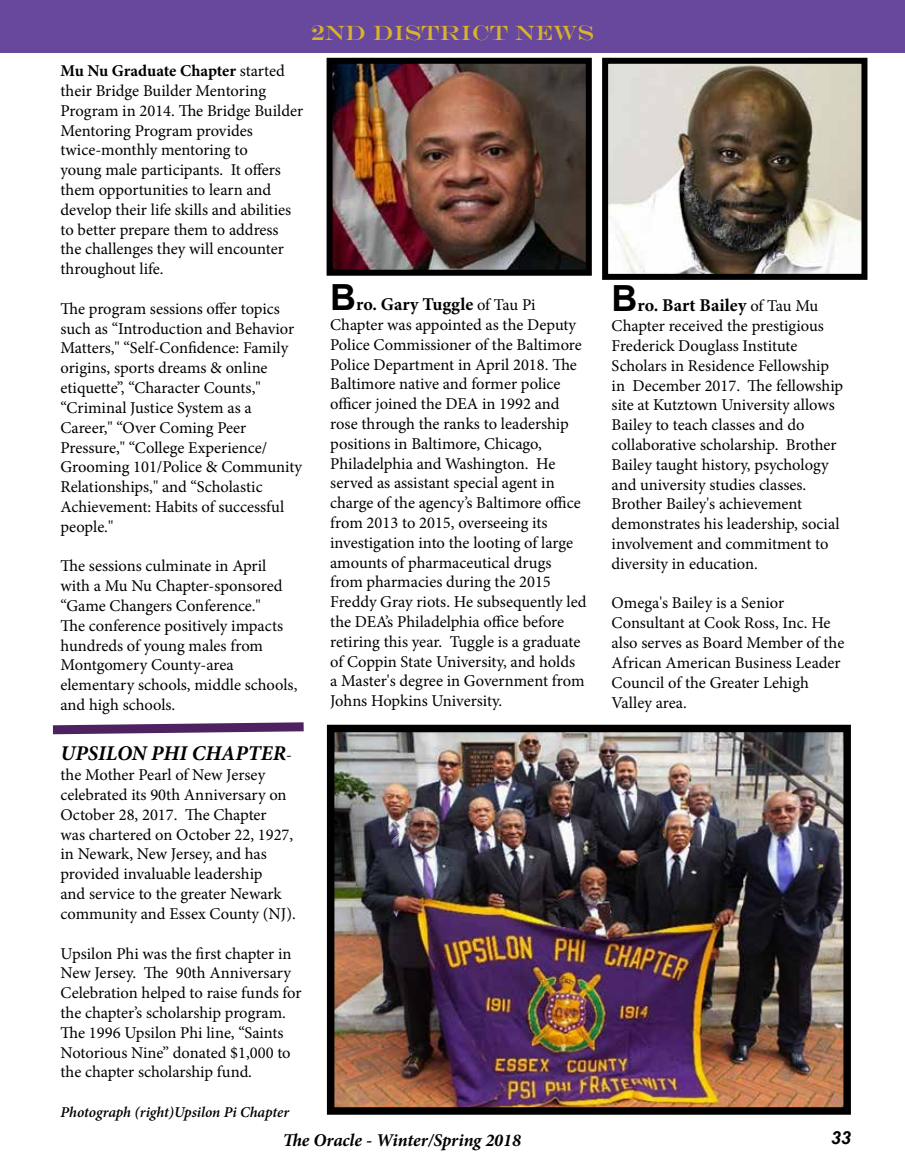
<style>
.page{position:relative;width:905px;height:1175px;background:#fff}
.page>*{position:absolute;margin:0;border:0;box-sizing:border-box;transform-origin:0 0}
.t1{font:italic 700 21px "Minion Pro";color:#000}
.t2{font:21px "Engravers";color:#d9b428}
.t3{font:700 18px "Minion Pro";color:#000}
.t4{font:italic 700 18px "Minion Pro";letter-spacing:-.005em;color:#000}
.t5{font:italic 700 18px "Arial";color:#000}
.t6{font:16.5px/19.8px "Minion Pro";color:#000}
.t7{font:italic 600 15px "Minion Pro";letter-spacing:-.005em;color:#000}
.s1{font-weight:700}
.s2{font-weight:400;font-style:normal;font-size:16.5px}
.s3{font-family:"Arial";font-size:36px}
.s4{font-weight:400;font-size:16.5px}
</style>
<div class="page">
<div style="left:0;top:0;width:904px;height:52px;background:#67489d"></div>
<img style="left:336px;top:733px;width:505px;height:372px">
<div style="left:327px;top:724px;width:523px;height:390px;border:8px solid #000"></div>
<img style="left:333px;top:65px;width:252px;height:204px">
<div style="left:326px;top:58px;width:266px;height:218px;border:6px solid #000"></div>
<svg style="left:52px;top:722px;width:252px;height:13px"></svg>
<img style="left:609px;top:65px;width:251px;height:208px">
<div style="left:602px;top:58px;width:265px;height:222px;border:6px solid #000"></div>
<p class="t2" style="left:311px;top:21px;width:284px">2nd DISTRICT NEWS</p>
<p class="t6" style="left:60px;top:61px;width:244px"><span class="s1">Mu Nu Graduate Chapter</span> started their Bridge Builder Mentoring<br>Program in 2014. The Bridge Builder<br>Mentoring Program provides twice-monthly mentoring to<br>young male participants. It offers them opportunities to learn and develop their life skills and abilities to better prepare them to address the challenges they will encounter throughout life.</p>
<p class="t6" style="left:60px;top:299px;width:243px">The program sessions offer topics such as “Introduction and Behavior<br>Matters," “Self-Confidence: Family origins, sports dreams &amp; online etiquette”, “Character Counts," “Criminal Justice System as a<br>Career," “Over Coming Peer<br>Pressure," “College Experience/<br>Grooming 101/Police &amp; Community<br>Relationships," and “Scholastic<br>Achievement: Habits of successful people."</p>
<p class="t6" style="left:60px;top:556px;width:238px">The sessions culminate in April with a Mu Nu Chapter-sponsored “Game Changers Conference."<br>The conference positively impacts hundreds of young males from<br>Montgomery County-area elementary schools, middle schools, and high schools.</p>
<p class="t1" style="left:60px;top:738px;width:233px">UPSILON PHI CHAPTER<span class="s2">-</span></p>
<p class="t6" style="left:60px;top:765px;width:237px">the Mother Pearl of New Jersey celebrated its 90th Anniversary on<br>October 28, 2017. The Chapter<br>was chartered on October 22, 1927, in Newark, New Jersey, and has provided invaluable leadership<br>and service to the greater Newark community and Essex County (NJ).</p>
<p class="t6" style="left:60px;top:943px;width:242px">Upsilon Phi was the first chapter in New Jersey. The 90th Anniversary Celebration helped to raise funds for the chapter’s scholarship program.<br>The 1996 Upsilon Phi line, “Saints Notorious Nine” donated $1,000 to the chapter scholarship fund.</p>
<p class="t7" style="left:60px;top:1101px;width:230px">Photograph (right)Upsilon Pi Chapter</p>
<p class="t3" style="left:330px;top:292px;width:207px"><span class="s3">B</span>ro. Gary Tuggle <span class="s4">of Tau Pi</span></p>
<p class="t6" style="left:330px;top:315px;width:258px">Chapter was appointed as the Deputy Police Commissioner of the Baltimore Police Department in April 2018. The Baltimore native and former police officer joined the DEA in 1992 and rose through the ranks to leadership positions in Baltimore, Chicago, Philadelphia and Washington. He served as assistant special agent in charge of the agency’s Baltimore office from 2013 to 2015, overseeing its investigation into the looting of large amounts of pharmaceutical drugs from pharmacies during the 2015<br>Freddy Gray riots. He subsequently led the DEA’s Philadelphia office before retiring this year. Tuggle is a graduate of Coppin State University, and holds<br>a Master's degree in Government from Johns Hopkins University.</p>
<p class="t3" style="left:611px;top:293px;width:208px"><span class="s3">B</span>ro. Bart Bailey <span class="s4">of Tau Mu</span></p>
<p class="t6" style="left:611px;top:316px;width:233px">Chapter received the prestigious<br>Frederick Douglass Institute<br>Scholars in Residence Fellowship in December 2017. The fellowship site at Kutztown University allows<br>Bailey to teach classes and do collaborative scholarship. Brother<br>Bailey taught history, psychology and university studies classes.<br>Brother Bailey's achievement demonstrates his leadership, social involvement and commitment to diversity in education.</p>
<p class="t6" style="left:611px;top:593px;width:234px">Omega's Bailey is a Senior<br>Consultant at Cook Ross, Inc. He also serves as Board Member of the<br>African American Business Leader<br>Council of the Greater Lehigh<br>Valley area.</p>
<p class="t4" style="left:283px;top:1126px;width:240px">The Oracle - Winter/Spring 2018</p>
<p class="t5" style="left:830px;top:1126px;width:22px">33</p>
</div>
